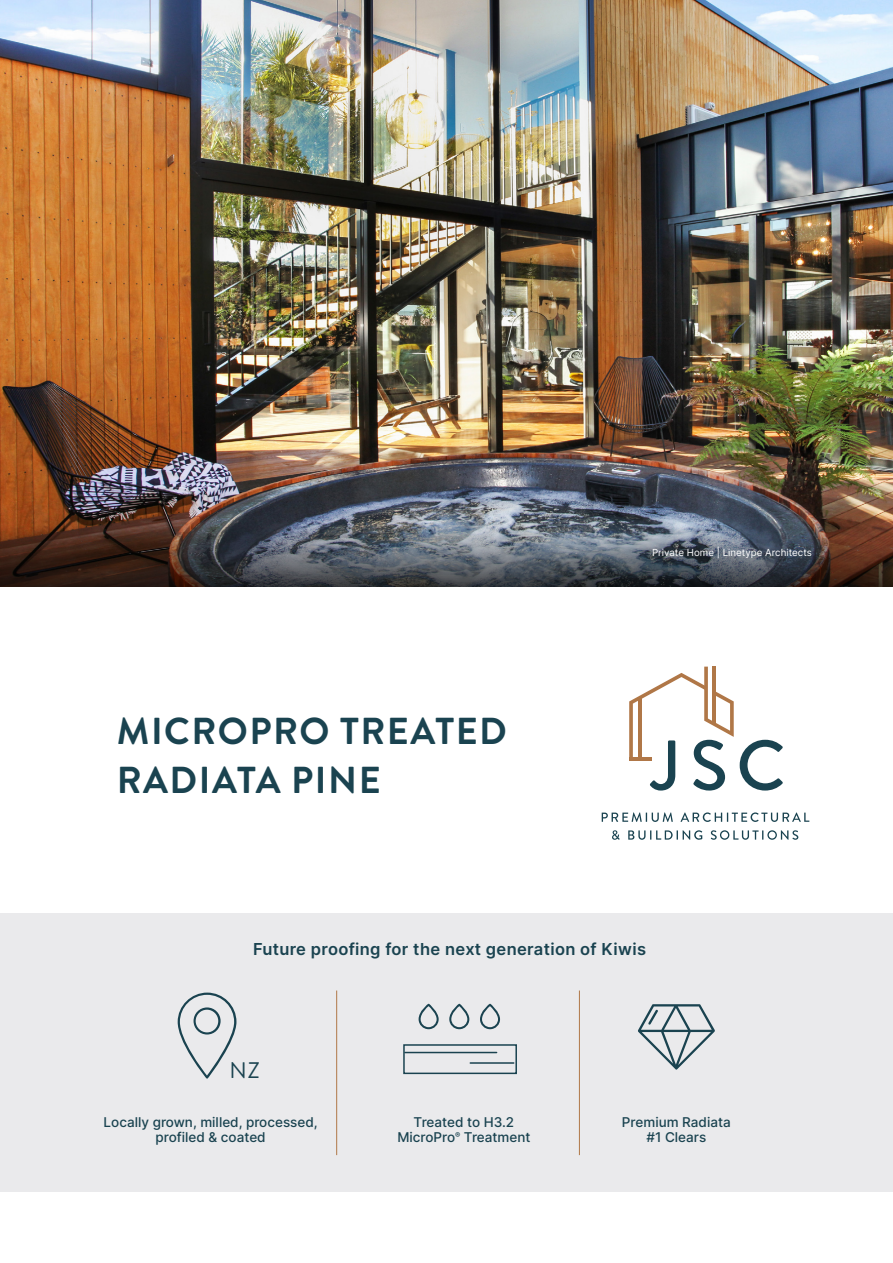
<style>
.page{position:relative;width:893px;height:1263px;background:#fff}
.page>*{position:absolute;margin:0;border:0;box-sizing:border-box;transform-origin:0 0}
.t1{font:700 37.5px/49.5px "Brandon Grotesque";letter-spacing:.04em;color:#1a4350}
.t2{font:22.5px "Brandon Grotesque";color:#1a4350}
.t3{font:600 16.5px "Inter";letter-spacing:.02em;color:#1a4350}
.t4{font:500 13.5px/15px "Inter";color:#1a4350;text-align:center}
.t5{font:9.75px "Inter";color:#fff}
</style>
<div class="page">
<img style="left:0;top:0;width:893px;height:489px">
<div style="left:0;top:913px;width:893px;height:278px;background:#eaeaec"></div>
<div style="left:403px;top:1044px;width:114px;height:30px;border:2px solid #1a4350"></div>
<svg style="left:602px;top:812px;width:71px;height:10px"></svg>
<svg style="left:680px;top:812px;width:129px;height:10px"></svg>
<svg style="left:612px;top:830px;width:8px;height:10px"></svg>
<svg style="left:628px;top:830px;width:74px;height:10px"></svg>
<svg style="left:711px;top:830px;width:87px;height:10px"></svg>
<svg style="left:740px;top:740px;width:43px;height:50px"></svg>
<svg style="left:629px;top:667px;width:105px;height:123px"></svg>
<hr style="left:638px;top:698px;width:4px;height:61px;background:#b07747">
<hr style="left:712px;top:667px;width:3px;height:56px;background:#b07747">
<hr style="left:629px;top:757px;width:22px;height:4px;background:#b07747">
<hr style="left:336px;top:990px;width:1px;height:165px;background:#b07747">
<hr style="left:579px;top:990px;width:1px;height:165px;background:#b07747">
<svg style="left:638px;top:1004px;width:77px;height:65px"></svg>
<svg style="left:178px;top:992px;width:58px;height:86px"></svg>
<svg style="left:419px;top:1004px;width:20px;height:25px"></svg>
<svg style="left:449px;top:1004px;width:20px;height:25px"></svg>
<svg style="left:480px;top:1004px;width:20px;height:25px"></svg>
<hr style="left:470px;top:1062px;width:44px;height:2px;background:#1a4350">
<hr style="left:405px;top:1052px;width:92px;height:1px;background:#1a4350">
<img style="left:0;top:489px;width:893px;height:98px">
<h1 class="t1" style="left:117px;top:707px;width:392px">MICROPRO TREATED<br>RADIATA PINE</h1>
<p class="t5" style="left:652px;top:545px;width:161px">Private Home | Linetype Architects</p>
<p class="t3" style="left:253px;top:937px;width:394px">Future proofing for the next generation of Kiwis</p>
<h2 class="t2" style="left:229px;top:1054px;width:32px">NZ</h2>
<p class="t4" style="left:104px;top:1115px;width:216px">Locally grown, milled, processed, profiled &amp; coated</p>
<p class="t4" style="left:397px;top:1115px;width:135px">Treated to H3.2<br>MicroPro<sup>®</sup> Treatment</p>
<p class="t4" style="left:622px;top:1115px;width:110px">Premium Radiata #1 Clears</p>
</div>
